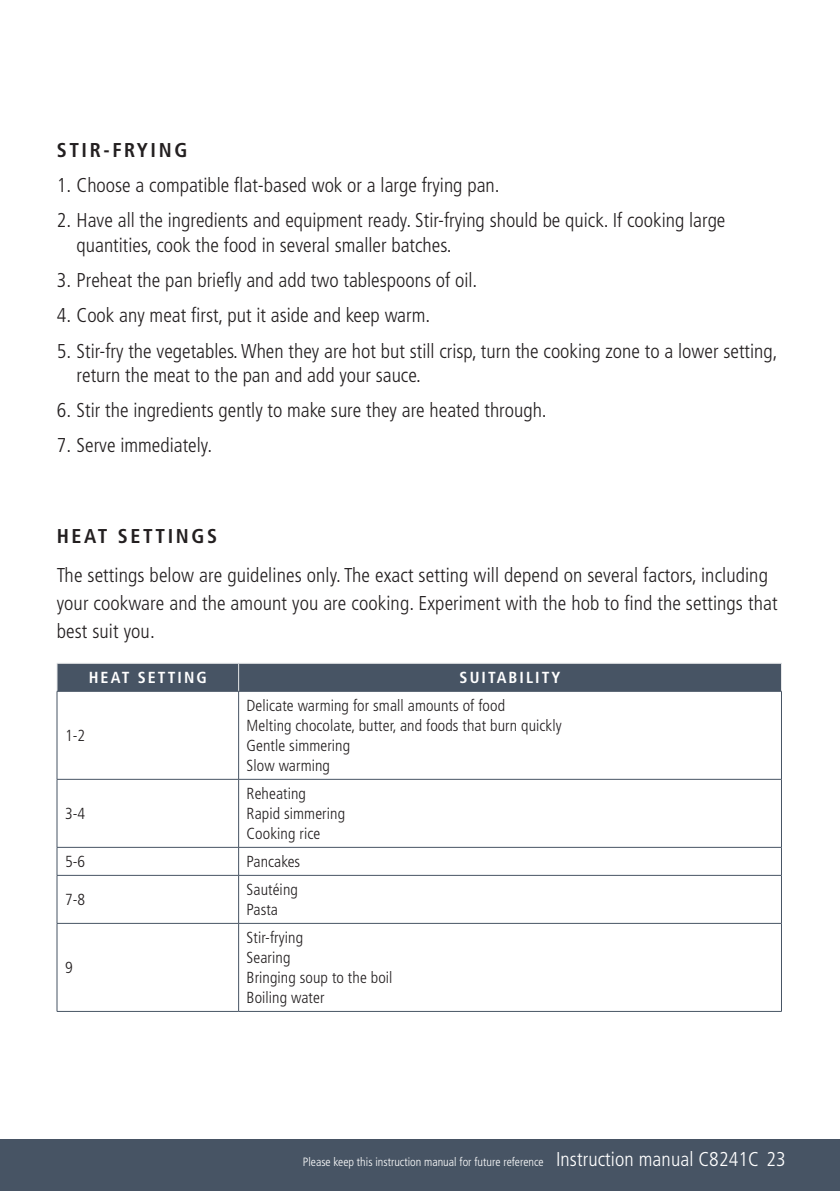
<style>
.page{position:relative;width:840px;height:1191px;background:#fff}
.page>*{position:absolute;margin:0;border:0;box-sizing:border-box;transform-origin:0 0}
.t1{font:300 condensed 20px/24px "Frutiger";color:#231f20}
.t2{font:700 condensed 20px "Frutiger";letter-spacing:.13em;color:#231f20}
.t3{font:300 condensed 16px/20px "Frutiger";letter-spacing:.005em;color:#231f20}
.t4{font:700 condensed 16px "Frutiger";letter-spacing:.13em;color:#fff}
.t5{font:300 condensed 12px "Frutiger";color:#fff}
.s1{font-size:20px}
</style>
<div class="page">
<div style="left:0;top:1139px;width:839px;height:52px;background:#475464"></div>
<div style="left:57px;top:663px;width:724px;height:28px;background:#475464"></div>
<hr style="left:57px;top:691px;width:181px;height:1px;background:#475464">
<hr style="left:57px;top:691px;width:1px;height:88px;background:#475464">
<hr style="left:238px;top:691px;width:543px;height:1px;background:#475464">
<hr style="left:238px;top:691px;width:1px;height:88px;background:#475464">
<hr style="left:780px;top:691px;width:1px;height:88px;background:#475464">
<hr style="left:57px;top:779px;width:181px;height:1px;background:#475464">
<hr style="left:57px;top:779px;width:1px;height:68px;background:#475464">
<hr style="left:238px;top:779px;width:543px;height:1px;background:#475464">
<hr style="left:238px;top:779px;width:1px;height:68px;background:#475464">
<hr style="left:780px;top:779px;width:1px;height:68px;background:#475464">
<hr style="left:57px;top:847px;width:181px;height:1px;background:#475464">
<svg style="left:57px;top:847px;width:1px;height:28px"></svg>
<hr style="left:238px;top:847px;width:543px;height:1px;background:#475464">
<svg style="left:238px;top:847px;width:1px;height:28px"></svg>
<hr style="left:57px;top:875px;width:181px;height:1px;background:#475464">
<hr style="left:57px;top:875px;width:1px;height:48px;background:#475464">
<hr style="left:238px;top:875px;width:543px;height:1px;background:#475464">
<hr style="left:238px;top:875px;width:1px;height:48px;background:#475464">
<hr style="left:780px;top:875px;width:1px;height:48px;background:#475464">
<hr style="left:57px;top:923px;width:181px;height:1px;background:#475464">
<hr style="left:57px;top:923px;width:1px;height:88px;background:#475464">
<hr style="left:238px;top:923px;width:543px;height:1px;background:#475464">
<hr style="left:238px;top:923px;width:1px;height:88px;background:#475464">
<hr style="left:780px;top:923px;width:1px;height:88px;background:#475464">
<hr style="left:57px;top:1011px;width:181px;height:1px;background:#475464">
<hr style="left:238px;top:1011px;width:543px;height:1px;background:#475464">
<p class="t2" style="left:57px;top:142px;width:132px">STIR-FRYING</p>
<p class="t1" style="left:57px;top:175px;width:444px">1. Choose a compatible flat-based wok or a large frying pan.</p>
<p class="t1" style="left:77px;top:210px;width:650px;text-indent:-20px">2. Have all the ingredients and equipment ready. Stir-frying should be quick. If cooking large quantities, cook the food in several smaller batches.</p>
<p class="t1" style="left:57px;top:269px;width:422px">3. Preheat the pan briefly and add two tablespoons of oil.</p>
<p class="t1" style="left:57px;top:305px;width:375px">4. Cook any meat first, put it aside and keep warm.</p>
<p class="t1" style="left:77px;top:340px;width:702px;text-indent:-20px">5. Stir-fry the vegetables. When they are hot but still crisp, turn the cooking zone to a lower setting, return the meat to the pan and add your sauce.</p>
<p class="t1" style="left:57px;top:399px;width:491px">6. Stir the ingredients gently to make sure they are heated through.</p>
<p class="t1" style="left:57px;top:435px;width:157px">7. Serve immediately.</p>
<p class="t2" style="left:57px;top:527px;width:162px">HEAT SETTINGS</p>
<p class="t1" style="left:57px;top:562px;width:722px;line-height:28px">The settings below are guidelines only. The exact setting will depend on several factors, including your cookware and the amount you are cooking. Experiment with the hob to find the settings that best suit you.</p>
<p class="t4" style="left:89px;top:671px;width:119px">HEAT SETTING</p>
<p class="t4" style="left:459px;top:671px;width:102px">SUITABILITY</p>
<p class="t3" style="left:65px;top:727px;width:22px">1-2</p>
<p class="t3" style="left:65px;top:805px;width:22px">3-4</p>
<p class="t3" style="left:246px;top:697px;width:316px">Delicate warming for small amounts of food<br>Melting chocolate, butter, and foods that burn quickly<br>Gentle simmering<br>Slow warming</p>
<p class="t3" style="left:246px;top:785px;width:100px">Reheating<br>Rapid simmering<br>Cooking rice</p>
<p class="t3" style="left:65px;top:853px;width:22px">5-6</p>
<p class="t3" style="left:246px;top:853px;width:55px">Pancakes</p>
<p class="t3" style="left:65px;top:891px;width:22px">7-8</p>
<p class="t3" style="left:246px;top:881px;width:53px">Sautéing<br>Pasta</p>
<p class="t3" style="left:65px;top:959px;width:9px">9</p>
<p class="t3" style="left:246px;top:929px;width:147px">Stir-frying<br>Searing<br>Bringing soup to the boil<br>Boiling water</p>
<p class="t5" style="left:303px;top:1156px;width:484px">Please keep this instruction manual for future reference <span class="s1">Instruction manual C8241C 23</span></p>
</div>
